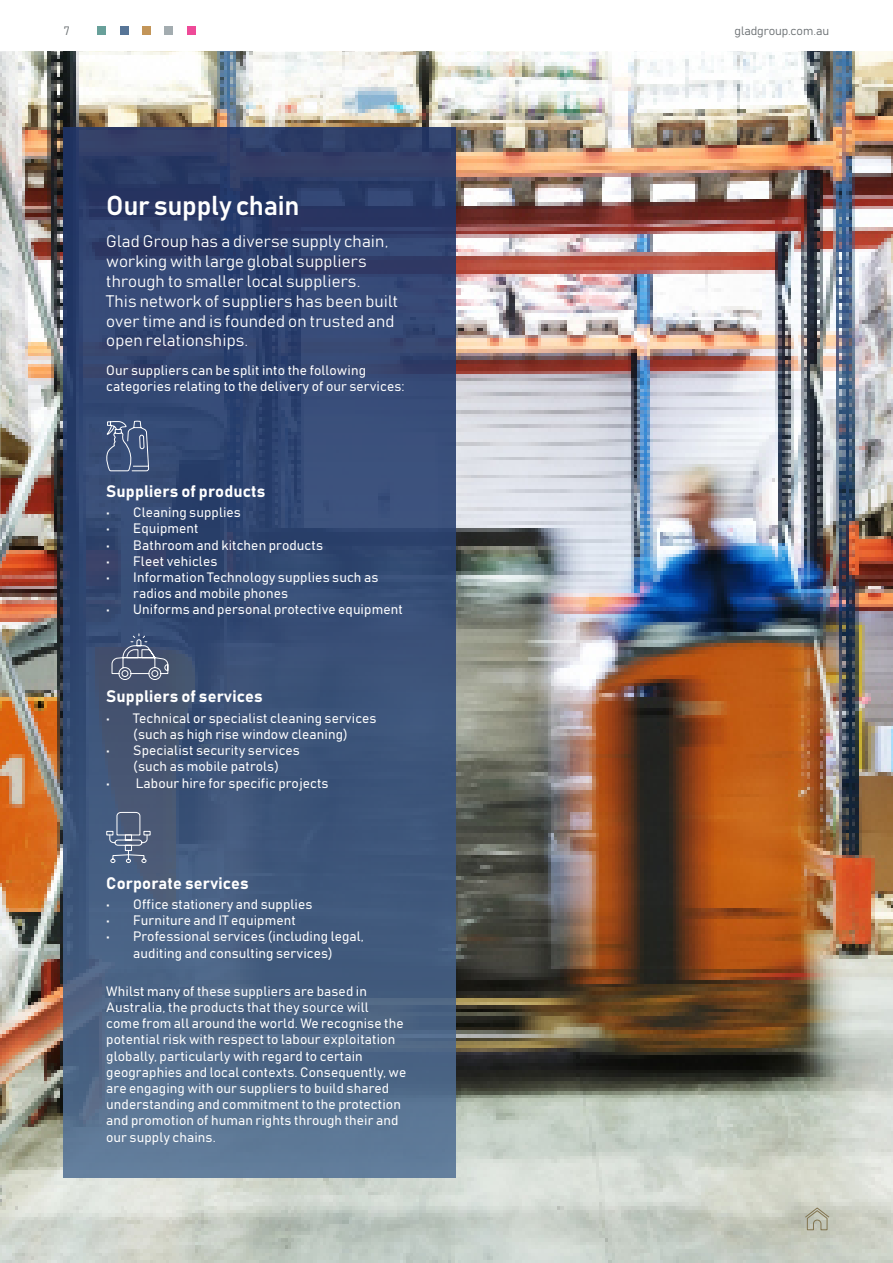
<style>
.page{position:relative;width:893px;height:1263px;background:#fff}
.page>*{position:absolute;margin:0;border:0;box-sizing:border-box;transform-origin:0 0}
.t1{font:27px "Bahnschrift";letter-spacing:-.01em;color:#fff}
.t2{font:16.5px/19.8px "Bahnschrift";letter-spacing:.01em;color:#fff}
.t3{font:13.5px/16.2px "Bahnschrift";letter-spacing:.01em;color:#fff}
.t4{font:12px "Bahnschrift";color:#686d70}
</style>
<div class="page">
<div style="left:142px;top:26px;width:9px;height:9px;background:#c39558"></div>
<div style="left:164px;top:26px;width:9px;height:9px;background:#a3acb0"></div>
<div style="left:187px;top:26px;width:9px;height:9px;background:#ee4a98"></div>
<div style="left:97px;top:26px;width:9px;height:9px;background:#68a09a"></div>
<div style="left:120px;top:26px;width:8px;height:9px;background:#577597"></div>
<img style="left:0;top:51px;width:893px;height:1212px">
<svg style="left:64px;top:128px;width:391px;height:1050px;background:#3c5278"></svg>
<svg style="left:104px;top:394px;width:46px;height:106px;background:#43577f"></svg>
<svg style="left:111px;top:633px;width:58px;height:47px;background:#596683"></svg>
<svg style="left:106px;top:811px;width:45px;height:52px;background:#61718c"></svg>
<svg style="left:804px;top:1207px;width:26px;height:23px"></svg>
<p class="t4" style="left:64px;top:23px;width:8px">7</p>
<p class="t4" style="left:735px;top:23px;width:96px">gladgroup.com.au</p>
<h1 class="t1" style="left:106px;top:188px;width:195px">Our supply chain</h1>
<p class="t2" style="left:106px;top:231px;width:294px">Glad Group has a diverse supply chain, working with large global suppliers through to smaller local suppliers.<br>This network of suppliers has been built over time and is founded on trusted and open relationships.</p>
<p class="t3" style="left:106px;top:362px;width:300px">Our suppliers can be split into the following categories relating to the delivery of our services:</p>
<p class="t2" style="left:106px;top:481px;width:160px">Suppliers of products</p>
<p class="t3" style="left:106px;top:504px;width:136px">• Cleaning supplies</p>
<p class="t3" style="left:106px;top:520px;width:94px">• Equipment</p>
<p class="t3" style="left:106px;top:536px;width:218px">• Bathroom and kitchen products</p>
<p class="t3" style="left:106px;top:553px;width:113px">• Fleet vehicles</p>
<p class="t3" style="left:133px;top:569px;width:247px;text-indent:-27px">• Information Technology supplies such as radios and mobile phones</p>
<p class="t3" style="left:106px;top:601px;width:298px">• Uniforms and personal protective equipment</p>
<p class="t2" style="left:106px;top:686px;width:158px">Suppliers of services</p>
<p class="t3" style="left:106px;top:710px;width:272px;text-align:center">• Technical or specialist cleaning services (such as high rise window cleaning)</p>
<p class="t3" style="left:106px;top:742px;width:195px;text-align:center">• Specialist security services (such as mobile patrols)</p>
<p class="t3" style="left:106px;top:774px;width:224px">• Labour hire for specific projects</p>
<p class="t2" style="left:106px;top:872px;width:144px">Corporate services</p>
<p class="t3" style="left:106px;top:896px;width:208px">• Office stationery and supplies</p>
<p class="t3" style="left:106px;top:912px;width:191px">• Furniture and IT equipment</p>
<p class="t3" style="left:106px;top:928px;width:259px;text-align:center">• Professional services (including legal, auditing and consulting services)</p>
<p class="t3" style="left:106px;top:983px;width:302px">Whilst many of these suppliers are based in Australia, the products that they source will<br>come from all around the world. We recognise the potential risk with respect to labour exploitation globally, particularly with regard to certain geographies and local contexts. Consequently, we are engaging with our suppliers to build shared understanding and commitment to the protection and promotion of human rights through their and our supply chains.</p>
</div>
